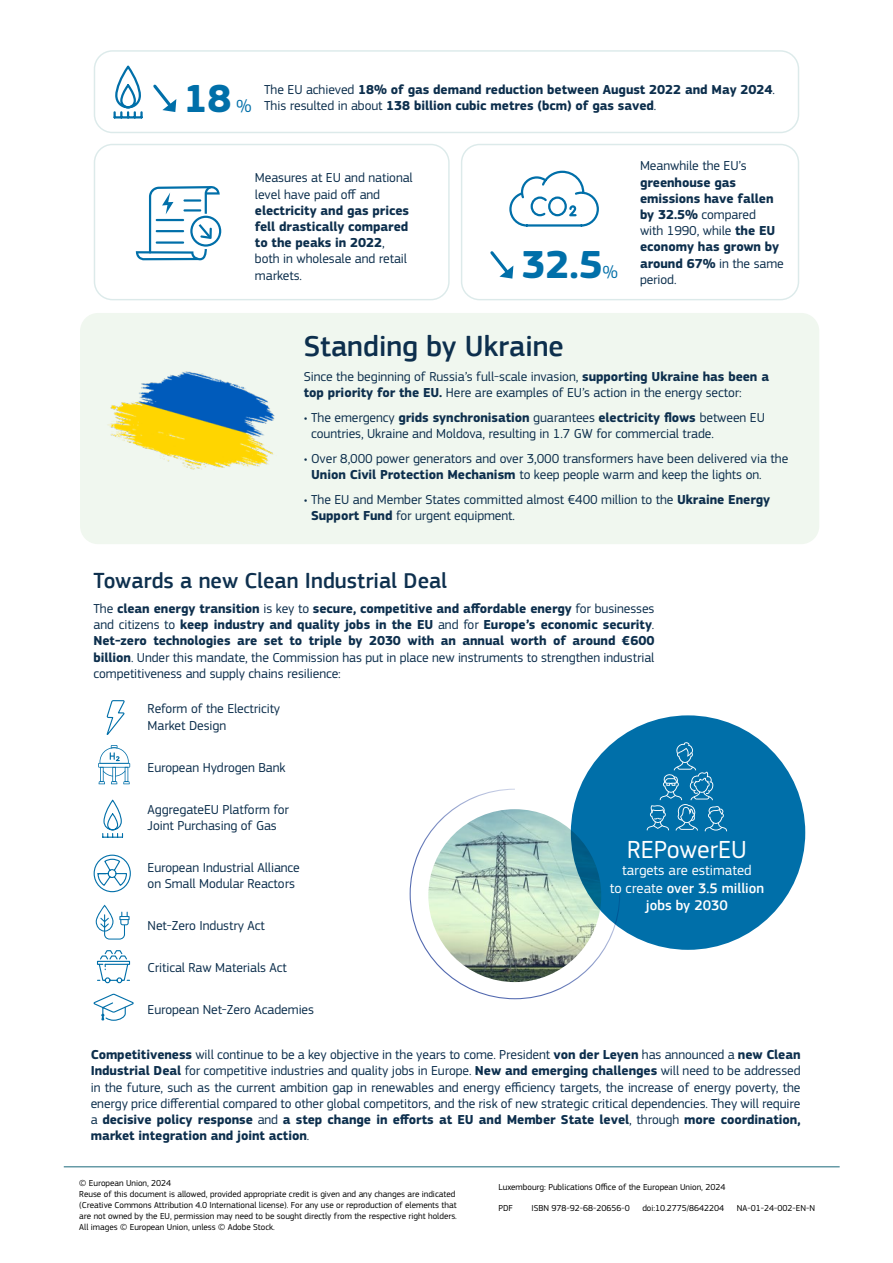
<style>
.page{position:relative;width:893px;height:1263px;background:#fff}
.page>*{position:absolute;margin:0;border:0;box-sizing:border-box;transform-origin:0 0}
.Body{font:700 40.65px "EC Square Sans Pro";color:#006fa9}
.Subtitles{font:500 30px "EC Square Sans Pro";color:#0d2f4d}
.Subtitles-2{font:25.65px "EC Square Sans Pro";color:#fff}
.Subtitles-3{font:500 22.5px "EC Square Sans Pro";color:#0e304e}
.Subtitles-4{font:14.55px/17.4px "EC Square Sans Pro";color:#fff;text-align:center}
.Body-2{font:13.5px/16.2px "EC Square Sans Pro";letter-spacing:-.005em;color:#0d2f4d}
.Body-3{font:700 13.5px/16.2px "EC Square Sans Pro";letter-spacing:-.005em;color:#0d2f4d}
.Body-4{font:9px "EC Square Sans Pro";color:#000}
.s1{font-weight:400;font-size:18.3px}
.s2{font-weight:400}
.s3{font-weight:700}
.s4{font-weight:500}
</style>
<div class="page">
<div style="left:80px;top:313px;width:739px;height:231px;background:#f0f7ef;border-radius:18px"></div>
<div style="left:94px;top:50px;width:705px;height:83px;border:2px solid #006b6b;border-radius:18px"></div>
<div style="left:94px;top:144px;width:356px;height:156px;border:2px solid #006b6b;border-radius:18px"></div>
<div style="left:461px;top:144px;width:338px;height:156px;border:2px solid #006b6b;border-radius:18px"></div>
<img style="left:107px;top:371px;width:168px;height:99px">
<svg style="left:113px;top:65px;width:30px;height:54px"></svg>
<svg style="left:490px;top:251px;width:23px;height:28px"></svg>
<svg style="left:509px;top:170px;width:90px;height:57px"></svg>
<svg style="left:153px;top:84px;width:23px;height:28px"></svg>
<svg style="left:136px;top:186px;width:85px;height:74px"></svg>
<svg style="left:106px;top:700px;width:19px;height:35px"></svg>
<svg style="left:98px;top:745px;width:32px;height:39px"></svg>
<svg style="left:102px;top:799px;width:22px;height:39px"></svg>
<svg style="left:93px;top:854px;width:38px;height:39px"></svg>
<svg style="left:96px;top:905px;width:34px;height:34px"></svg>
<svg style="left:93px;top:993px;width:41px;height:28px"></svg>
<svg style="left:97px;top:950px;width:34px;height:34px"></svg>
<svg style="left:410px;top:789px;width:209px;height:210px"></svg>
<div style="left:571px;top:715px;width:234px;height:235px;background:#006fa9;border-radius:50%"></div>
<svg style="left:647px;top:742px;width:80px;height:89px"></svg>
<hr style="left:64px;top:1166px;width:776px;height:1px;background:#347a8a">
<p class="Body" style="left:183px;top:74px;width:69px">18 <span class="s1">%</span></p>
<p class="Body-3" style="left:264px;top:82px;width:512px"><span class="s2">The EU achieved</span> 18% of gas demand reduction between August 2022 and May 2024<span class="s2">.<br>This resulted in about</span> 138 billion cubic metres (bcm) of gas saved<span class="s2">.</span></p>
<p class="Body-2" style="left:255px;top:170px;width:159px">Measures at EU and national level have paid off and <span class="s3">electricity and gas prices fell drastically compared to the peaks in 2022</span>, both in wholesale and retail markets.</p>
<p class="Body-3" style="left:640px;top:158px;width:145px"><span class="s2">Meanwhile the EU’s </span>greenhouse gas emissions have fallen by 32.5% <span class="s2">compared<br>with 1990, while</span> the EU economy has grown by around 67% <span class="s2">in the same</span></p>
<p class="Body" style="left:521px;top:241px;width:98px">32.5<span class="s1">%</span></p>
<p class="Body-2" style="left:640px;top:271px;width:38px">period.</p>
<p class="Subtitles" style="left:304px;top:329px;width:262px">Standing by Ukraine</p>
<p class="Body-2" style="left:304px;top:369px;width:467px">Since the beginning of Russia’s full-scale invasion, <span class="s3">supporting Ukraine has been a top priority for the EU.</span> Here are examples of EU’s action in the energy sector:</p>
<p class="Body-2" style="left:311px;top:410px;width:455px;text-indent:-7px">• The emergency <span class="s3">grids synchronisation</span> guarantees <span class="s3">electricity flows</span> between EU countries, Ukraine and Moldova, resulting in 1.7 GW for commercial trade.</p>
<p class="Body-2" style="left:311px;top:450px;width:479px;text-indent:-7px">• Over 8,000 power generators and over 3,000 transformers have been delivered via the<br><span class="s3">Union Civil Protection Mechanism</span> to keep people warm and keep the lights on.</p>
<p class="Body-2" style="left:311px;top:491px;width:461px;text-indent:-7px">• The EU and Member States committed almost €400 million to the <span class="s3">Ukraine Energy<br>Support Fund</span> for urgent equipment.</p>
<p class="Subtitles-3" style="left:94px;top:568px;width:355px">Towards a new Clean Industrial Deal</p>
<p class="Body-3" style="left:94px;top:601px;width:562px;text-align:justify"><span class="s2">The</span> clean energy transition <span class="s2">is key to</span> secure, competitive and affordable energy <span class="s2">for businesses and citizens to</span> keep industry and quality jobs in the EU <span class="s2">and for</span> Europe’s economic security<span class="s2">.<br></span>Net-zero technologies are set to triple by 2030 with an annual worth of around €600 billion<span class="s2">. Under this mandate, the Commission has put in place new instruments to strengthen industrial competitiveness and supply chains resilience:</span></p>
<p class="Body-2" style="left:148px;top:701px;width:134px">Reform of the Electricity<br>Market Design</p>
<p class="Body-2" style="left:148px;top:759px;width:139px">European Hydrogen Bank</p>
<p class="Body-2" style="left:148px;top:801px;width:143px">AggregateEU Platform for<br>Joint Purchasing of Gas</p>
<p class="Body-2" style="left:148px;top:859px;width:154px">European Industrial Alliance on Small Modular Reactors</p>
<p class="Body-2" style="left:148px;top:917px;width:119px">Net-Zero Industry Act</p>
<p class="Body-2" style="left:148px;top:959px;width:141px">Critical Raw Materials Act</p>
<p class="Body-2" style="left:148px;top:1001px;width:168px">European Net-Zero Academies</p>
<p class="Subtitles-2" style="left:627px;top:834px;width:121px">REPowerEU</p>
<p class="Subtitles-4" style="left:610px;top:862px;width:156px">targets are estimated<br>to create <span class="s4">over 3.5 million jobs by 2030</span></p>
<p class="Body-2" style="left:91px;top:1047px;width:711px;text-align:justify"><span class="s3">Competitiveness</span> will continue to be a key objective in the years to come. President <span class="s3">von der Leyen</span> has announced a <span class="s3">new Clean Industrial Deal</span> for competitive industries and quality jobs in Europe. <span class="s3">New and emerging challenges</span> will need to be addressed in the future, such as the current ambition gap in renewables and energy efficiency targets, the increase of energy poverty, the energy price differential compared to other global competitors, and the risk of new strategic critical dependencies. They will require a <span class="s3">decisive policy response</span> and <span class="s3">a step change in efforts at EU and Member State level</span>, through <span class="s3">more coordination, market integration and joint action</span>.</p>
<p class="Body-4" style="left:79px;top:1178px;width:93px">© European Union, 2024</p>
<p class="Body-4" style="left:79px;top:1189px;width:377px">Reuse of this document is allowed, provided appropriate credit is given and any changes are indicated</p>
<p class="Body-4" style="left:79px;top:1200px;width:379px">(Creative Commons Attribution 4.0 International license). For any use or reproduction of elements that</p>
<p class="Body-4" style="left:79px;top:1210px;width:379px">are not owned by the EU, permission may need to be sought directly from the respective right holders.</p>
<p class="Body-4" style="left:79px;top:1221px;width:197px">All images © European Union, unless © Adobe Stock.</p>
<p class="Body-4" style="left:498px;top:1181px;width:229px">Luxembourg: Publications Office of the European Union, 2024</p>
<p class="Body-4" style="left:498px;top:1203px;width:16px">PDF</p>
<p class="Body-4" style="left:531px;top:1203px;width:100px">ISBN 978-92-68-20656-0</p>
<p class="Body-4" style="left:642px;top:1203px;width:83px">doi:10.2775/8642204</p>
<p class="Body-4" style="left:737px;top:1203px;width:80px">NA-01-24-002-EN-N</p>
</div>
